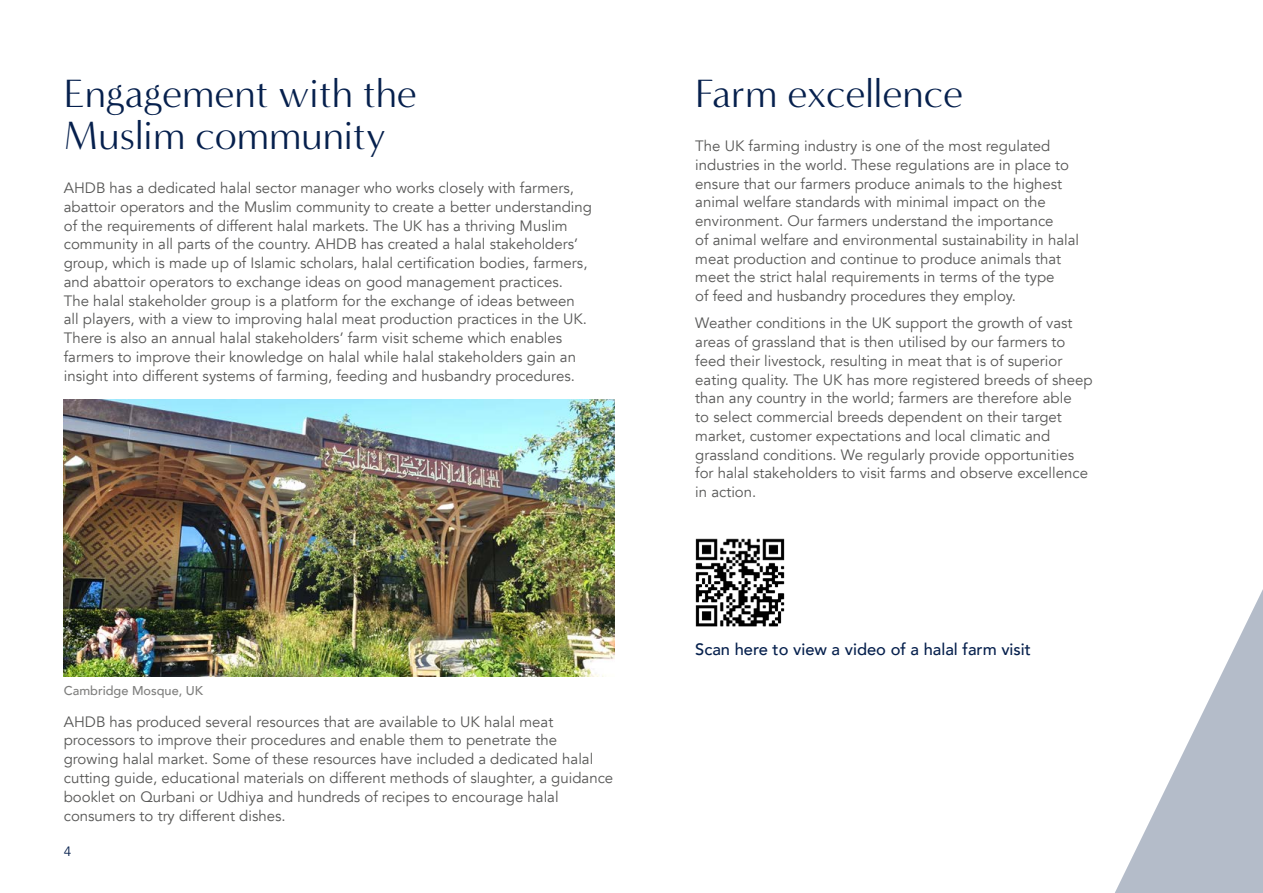
<style>
.page{position:relative;width:1263px;height:893px;background:#fff}
.page>*{position:absolute;margin:0;border:0;box-sizing:border-box;transform-origin:0 0}
.MAIN_HEADING__export{font:40.5px/42px "Minerva Modern";color:#06204d}
.SUB_HEADING_2__expor{font:500 16.5px "Avenir";color:#06204d}
.MAIN_BODY__export{font:15px/18.8px "Avenir";color:#575756}
.t1{font:13.5px "Avenir";color:#06204d}
.MAIN_CAPTION__export{font:500 12.75px "Avenir";color:#7e7e7d}
</style>
<div class="page">
<img style="left:695px;top:538px;width:90px;height:89px">
<img style="left:64px;top:400px;width:550px;height:276px">
<svg style="left:1115px;top:589px;width:148px;height:304px"></svg>
<p class="MAIN_HEADING__export" style="left:64px;top:73px;width:355px">Engagement with the<br>Muslim community</p>
<p class="MAIN_BODY__export" style="left:64px;top:179px;width:530px">AHDB has a dedicated halal sector manager who works closely with farmers, abattoir operators and the Muslim community to create a better understanding of the requirements of different halal markets. The UK has a thriving Muslim community in all parts of the country. AHDB has created a halal stakeholders’ group, which is made up of Islamic scholars, halal certification bodies, farmers, and abattoir operators to exchange ideas on good management practices.<br>The halal stakeholder group is a platform for the exchange of ideas between all players, with a view to improving halal meat production practices in the UK.<br>There is also an annual halal stakeholders’ farm visit scheme which enables farmers to improve their knowledge on halal while halal stakeholders gain an insight into different systems of farming, feeding and husbandry procedures.</p>
<p class="MAIN_CAPTION__export" style="left:64px;top:680px;width:141px">Cambridge Mosque, UK</p>
<p class="MAIN_BODY__export" style="left:64px;top:712px;width:551px">AHDB has produced several resources that are available to UK halal meat processors to improve their procedures and enable them to penetrate the growing halal market. Some of these resources have included a dedicated halal cutting guide, educational materials on different methods of slaughter, a guidance booklet on Qurbani or Udhiya and hundreds of recipes to encourage halal consumers to try different dishes.</p>
<p class="t1" style="left:64px;top:843px;width:9px">4</p>
<p class="MAIN_HEADING__export" style="left:695px;top:73px;width:269px">Farm excellence</p>
<p class="MAIN_BODY__export" style="left:695px;top:137px;width:385px">The UK farming industry is one of the most regulated industries in the world. These regulations are in place to ensure that our farmers produce animals to the highest animal welfare standards with minimal impact on the environment. Our farmers understand the importance<br>of animal welfare and environmental sustainability in halal meat production and continue to produce animals that meet the strict halal requirements in terms of the type<br>of feed and husbandry procedures they employ.</p>
<p class="MAIN_BODY__export" style="left:695px;top:314px;width:399px">Weather conditions in the UK support the growth of vast areas of grassland that is then utilised by our farmers to feed their livestock, resulting in meat that is of superior eating quality. The UK has more registered breeds of sheep than any country in the world; farmers are therefore able<br>to select commercial breeds dependent on their target market, customer expectations and local climatic and grassland conditions. We regularly provide opportunities for halal stakeholders to visit farms and observe excellence in action.</p>
<p class="SUB_HEADING_2__expor" style="left:695px;top:635px;width:337px">Scan here to view a video of a halal farm visit</p>
</div>
